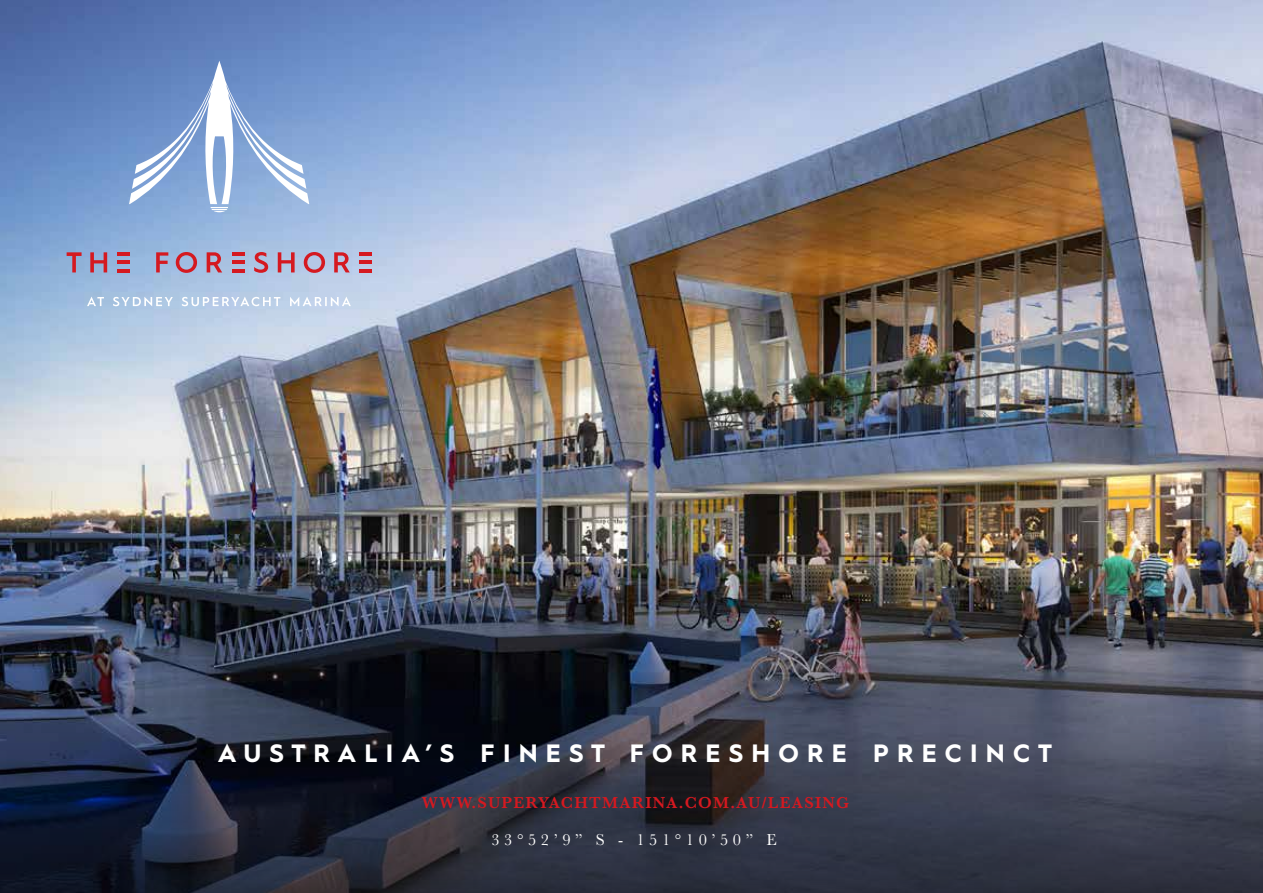
<style>
.page{position:relative;width:1263px;height:893px;background:#fff}
.page>*{position:absolute;margin:0;border:0;box-sizing:border-box;transform-origin:0 0}
.t1{font:700 25.2px "Hurme Geometric Sans 1";letter-spacing:.325em;color:#fff}
.t2{font:600 16.5px "Baskerville";letter-spacing:.075em;color:#d51920}
.t3{font:16.5px "Baskerville";letter-spacing:.275em;color:#fff}
</style>
<div class="page">
<img style="left:0;top:0;width:1263px;height:537px">
<img style="left:0;top:537px;width:1263px;height:356px">
<svg style="left:156px;top:252px;width:12px;height:20px"></svg>
<svg style="left:176px;top:252px;width:21px;height:21px"></svg>
<svg style="left:207px;top:252px;width:15px;height:20px"></svg>
<svg style="left:254px;top:252px;width:14px;height:21px"></svg>
<svg style="left:278px;top:252px;width:17px;height:20px"></svg>
<svg style="left:304px;top:252px;width:21px;height:21px"></svg>
<svg style="left:334px;top:252px;width:16px;height:20px"></svg>
<hr style="left:232px;top:252px;width:13px;height:4px;background:#d51920">
<svg style="left:232px;top:261px;width:13px;height:11px"></svg>
<hr style="left:359px;top:252px;width:13px;height:4px;background:#d51920">
<svg style="left:359px;top:261px;width:13px;height:11px"></svg>
<svg style="left:90px;top:252px;width:17px;height:20px"></svg>
<svg style="left:67px;top:252px;width:15px;height:20px"></svg>
<hr style="left:117px;top:252px;width:12px;height:4px;background:#d51920">
<svg style="left:117px;top:261px;width:12px;height:11px"></svg>
<svg style="left:129px;top:61px;width:180px;height:151px;background:#8eabd6"></svg>
<svg style="left:87px;top:297px;width:264px;height:9px"></svg>
<h1 class="t1" style="left:218px;top:736px;width:836px">AUSTRALIA’S FINEST FORESHORE PRECINCT</h1>
<p class="t2" style="left:422px;top:791px;width:429px">WWW.SUPERYACHTMARINA.COM.AU/LEASING</p>
<p class="t3" style="left:491px;top:829px;width:287px">33°52’9” S - 151°10’50” E</p>
</div>
